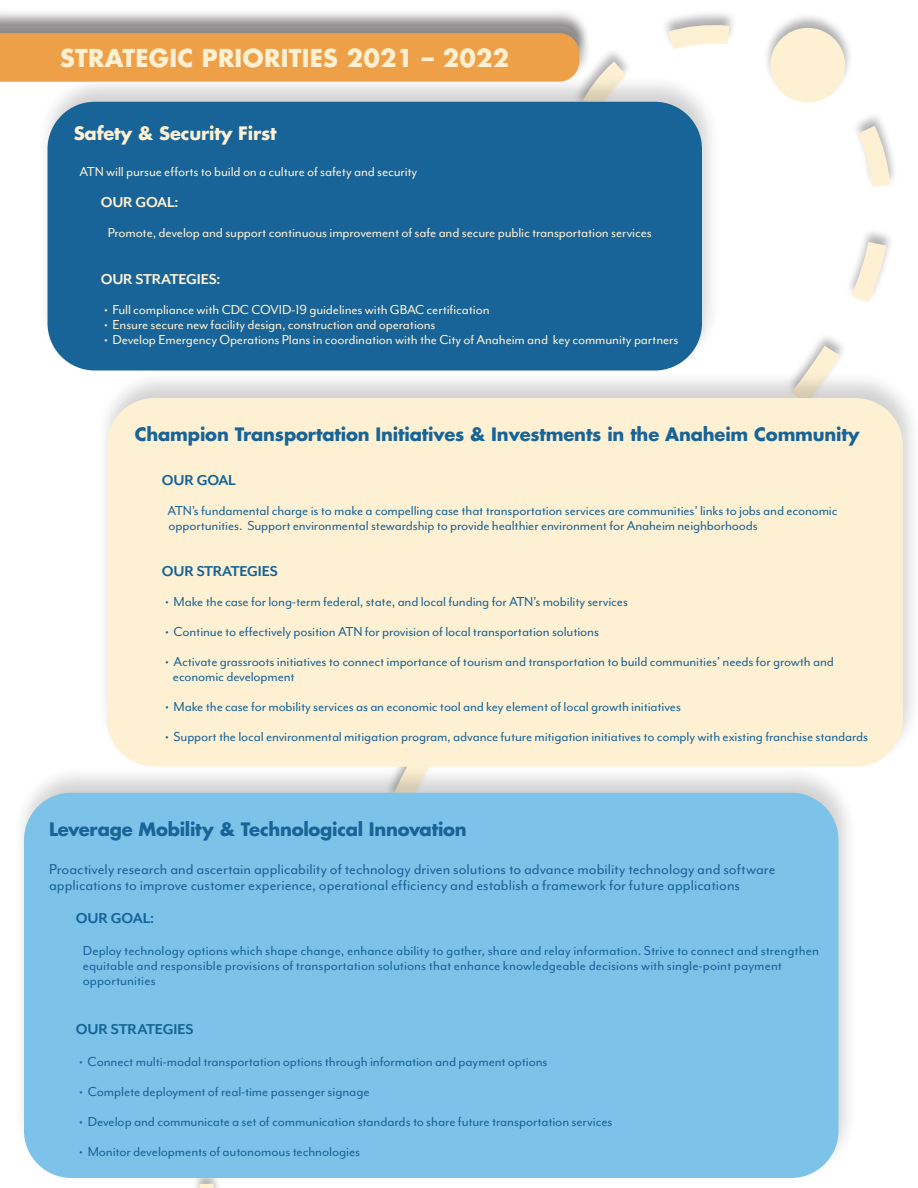
<style>
.page{position:relative;width:918px;height:1188px;background:#fff}
.page>*{position:absolute;margin:0;border:0;box-sizing:border-box;transform-origin:0 0}
.t1{font:700 24px "Futura Std";letter-spacing:.01em;color:#fef1d3}
.t2{font:700 18px "Futura Std";letter-spacing:-.01em;color:#186498}
.t3{font:700 18px "Futura Std";letter-spacing:-.01em;color:#fef1d3}
.t4{font:16.5px/16.5px "Mr Eaves Mod OT";color:#186397}
.t5{font:700 16.5px "Mr Eaves XL Mod OT";letter-spacing:-.01em;color:#186498}
.t6{font:700 16.5px "Mr Eaves XL Mod OT";letter-spacing:-.01em;color:#fef1d3}
.t7{font:15px/15px "Mr Eaves Mod OT";letter-spacing:-.01em;color:#186498}
.t8{font:15px "Mr Eaves Mod OT";letter-spacing:-.01em;color:#fef1d3}
</style>
<div class="page">
<svg style="left:851px;top:242px;width:35px;height:61px"></svg>
<svg style="left:858px;top:126px;width:32px;height:61px"></svg>
<svg style="left:668px;top:24px;width:61px;height:25px"></svg>
<svg style="left:799px;top:346px;width:41px;height:24px"></svg>
<svg style="left:770px;top:27px;width:76px;height:76px;background:#f9efd8"></svg>
<div style="left:182px;top:1025px;width:81px;height:163px;background:#231f20;opacity:.35"></div>
<svg style="left:199px;top:1184px;width:22px;height:4px"></svg>
<div style="left:96px;top:370px;width:822px;height:399px;background:#231f20;opacity:.2"></div>
<div style="left:107px;top:398px;width:796px;height:369px;background:#fef1d3;border-radius:47px"></div>
<div style="left:36px;top:74px;width:686px;height:299px;background:#231f20;opacity:.2"></div>
<div style="left:48px;top:102px;width:654px;height:269px;background:#186397;border-radius:47px"></div>
<div style="left:13px;top:765px;width:845px;height:415px;background:#231f20;opacity:.2"></div>
<div style="left:24px;top:793px;width:814px;height:385px;background:#7cc2e9;border-radius:47px"></div>
<div style="left:0;top:9px;width:590px;height:55px;background:#f3f3f3"></div>
<div style="left:0;top:15px;width:591px;height:67px;background:#231f20;opacity:.35"></div>
<svg style="left:0;top:26px;width:626px;height:82px"></svg>
<h1 class="t1" style="left:60px;top:42px;width:450px">STRATEGIC PRIORITIES 2021 – 2022</h1>
<p class="t3" style="left:74px;top:121px;width:204px">Safety &amp; Security First</p>
<p class="t8" style="left:79px;top:163px;width:339px">ATN will pursue efforts to build on a culture of safety and security</p>
<p class="t6" style="left:101px;top:194px;width:79px">OUR GOAL:</p>
<p class="t8" style="left:108px;top:225px;width:546px">Promote, develop and support continuous improvement of safe and secure public transportation services</p>
<p class="t6" style="left:101px;top:271px;width:121px">OUR STRATEGIES:</p>
<p class="t8" style="left:104px;top:301px;width:387px">• Full compliance with CDC COVID-19 guidelines with GBAC certification</p>
<p class="t8" style="left:104px;top:316px;width:333px">• Ensure secure new facility design, construction and operations</p>
<p class="t8" style="left:104px;top:331px;width:576px">• Develop Emergency Operations Plans in coordination with the City of Anaheim and key community partners</p>
<p class="t2" style="left:135px;top:422px;width:726px">Champion Transportation Initiatives &amp; Investments in the Anaheim Community</p>
<p class="t5" style="left:162px;top:472px;width:76px">OUR GOAL</p>
<p class="t7" style="left:168px;top:503px;width:672px">ATN’s fundamental charge is to make a compelling case that transportation services are communities’ links to jobs and economic opportunities. Support environmental stewardship to provide healthier environment for Anaheim neighborhoods</p>
<p class="t5" style="left:162px;top:563px;width:118px">OUR STRATEGIES</p>
<p class="t7" style="left:165px;top:594px;width:464px">• Make the case for long-term federal, state, and local funding for ATN’s mobility services</p>
<p class="t7" style="left:165px;top:624px;width:435px">• Continue to effectively position ATN for provision of local transportation solutions</p>
<p class="t7" style="left:173px;top:654px;width:663px;text-indent:-8px">• Activate grassroots initiatives to connect importance of tourism and transportation to build communities’ needs for growth and economic development</p>
<p class="t7" style="left:165px;top:699px;width:517px">• Make the case for mobility services as an economic tool and key element of local growth initiatives</p>
<p class="t7" style="left:165px;top:729px;width:705px">• Support the local environmental mitigation program, advance future mitigation initiatives to comply with existing franchise standards</p>
<p class="t2" style="left:49px;top:817px;width:419px">Leverage Mobility &amp; Technological Innovation</p>
<p class="t4" style="left:49px;top:861px;width:728px">Proactively research and ascertain applicability of technology driven solutions to advance mobility technology and software applications to improve customer experience, operational efficiency and establish a framework for future applications</p>
<p class="t5" style="left:76px;top:910px;width:80px">OUR GOAL:</p>
<p class="t7" style="left:83px;top:943px;width:738px">Deploy technology options which shape change, enhance ability to gather, share and relay information. Strive to connect and strengthen equitable and responsible provisions of transportation solutions that enhance knowledgeable decisions with single-point payment opportunities</p>
<p class="t5" style="left:76px;top:1021px;width:119px">OUR STRATEGIES</p>
<p class="t7" style="left:79px;top:1054px;width:470px">• Connect multi-modal transportation options through information and payment options</p>
<p class="t7" style="left:79px;top:1084px;width:292px">• Complete deployment of real-time passenger signage</p>
<p class="t7" style="left:79px;top:1114px;width:535px">• Develop and communicate a set of communication standards to share future transportation services</p>
<p class="t7" style="left:79px;top:1144px;width:283px">• Monitor developments of autonomous technologies</p>
</div>
